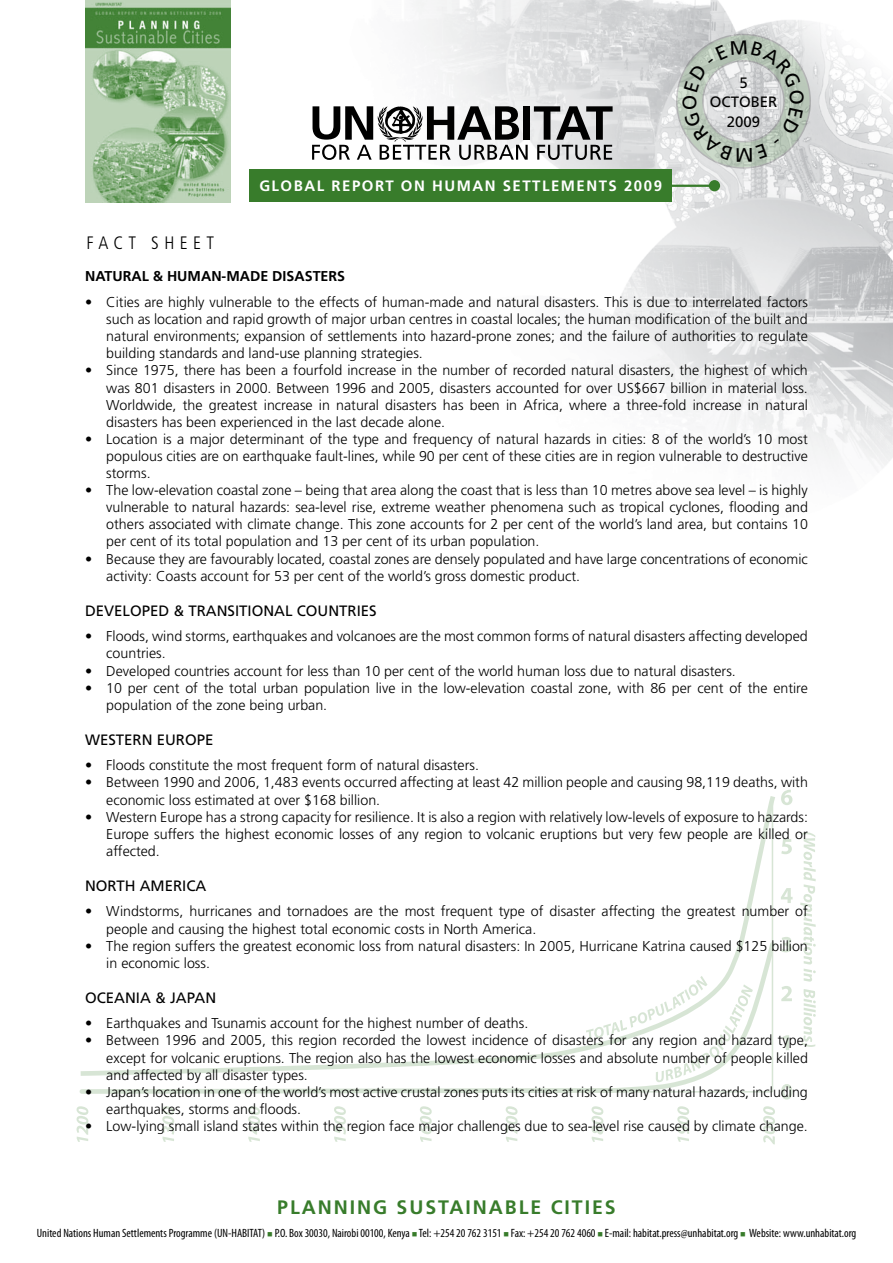
<style>
.page{position:relative;width:893px;height:1263px;background:#fff}
.page>*{position:absolute;margin:0;border:0;box-sizing:border-box;transform-origin:0 0}
.t1{font:700 19.5px "Frutiger";letter-spacing:.1em;color:#387c2b}
.t2{font:300 condensed 18px "Frutiger";letter-spacing:.3em;color:#000}
.t3{font:15px/19.5px "Frutiger";color:#000;text-align:center}
.t4{font:700 15px "Frutiger";letter-spacing:.1em;color:#fff}
.t5{font:300 14.25px/17.1px "Frutiger";color:#000}
.t6{font:700 14.25px "Frutiger";color:#000}
.t7{font:condensed 12px "Myriad Pro";color:#000}
.s1{color:#387c2b}
</style>
<div class="page">
<img style="left:177px;top:0;width:716px;height:468px">
<div style="left:709px;top:180px;width:11px;height:11px;background:#387c2b;border-radius:50%"></div>
<hr style="left:654px;top:185px;width:55px;height:2px;background:#387c2b">
<svg style="left:77px;top:1106px;width:11px;height:36px"></svg>
<svg style="left:800px;top:832px;width:16px;height:149px"></svg>
<svg style="left:802px;top:989px;width:14px;height:58px"></svg>
<svg style="left:677px;top:1106px;width:12px;height:36px"></svg>
<svg style="left:591px;top:1106px;width:12px;height:36px"></svg>
<svg style="left:506px;top:1106px;width:12px;height:36px"></svg>
<svg style="left:420px;top:1106px;width:12px;height:36px"></svg>
<svg style="left:334px;top:1106px;width:12px;height:36px"></svg>
<svg style="left:248px;top:1106px;width:12px;height:36px"></svg>
<svg style="left:162px;top:1106px;width:12px;height:36px"></svg>
<svg style="left:781px;top:1084px;width:11px;height:15px"></svg>
<svg style="left:782px;top:1035px;width:7px;height:15px"></svg>
<svg style="left:781px;top:986px;width:11px;height:15px"></svg>
<svg style="left:781px;top:937px;width:11px;height:15px"></svg>
<svg style="left:781px;top:888px;width:12px;height:15px"></svg>
<svg style="left:781px;top:839px;width:11px;height:15px"></svg>
<svg style="left:781px;top:790px;width:11px;height:15px"></svg>
<svg style="left:763px;top:1106px;width:12px;height:38px"></svg>
<svg style="left:739px;top:796px;width:36px;height:143px"></svg>
<svg style="left:79px;top:939px;width:696px;height:155px"></svg>
<div style="left:523px;top:106px;width:7px;height:34px;background:#000"></div>
<svg style="left:312px;top:106px;width:216px;height:54px"></svg>
<svg style="left:534px;top:106px;width:79px;height:54px;background:#909191"></svg>
<img style="left:85px;top:0;width:146px;height:202px">
<div style="left:249px;top:169px;width:423px;height:33px;background:#387c2b"></div>
<svg style="left:675px;top:33px;width:137px;height:136px;background:#c8cfc9"></svg>
<p class="t2" style="left:86px;top:233px;width:129px">FACT SHEET</p>
<p class="t4" style="left:259px;top:177px;width:404px">GLOBAL REPORT ON HUMAN SETTLEMENTS 2009</p>
<p class="t3" style="left:710px;top:73px;width:69px">5<br>OCTOBER<br>2009</p>
<p class="t6" style="left:85px;top:268px;width:252px">NATURAL &amp; HUMAN-MADE DISASTERS</p>
<p class="t5" style="left:106px;top:294px;width:703px">Cities are highly vulnerable to the effects of human-made and natural disasters. This is due to interrelated factors such as location and rapid growth of major urban centres in coastal locales; the human modification of the built and natural environments; expansion of settlements into hazard-prone zones; and the failure of authorities to regulate building standards and land-use planning strategies.<br>Since 1975, there has been a fourfold increase in the number of recorded natural disasters, the highest of which was 801 disasters in 2000. Between 1996 and 2005, disasters accounted for over US$667 billion in material loss.<br>Worldwide, the greatest increase in natural disasters has been in Africa, where a three-fold increase in natural disasters has been experienced in the last decade alone.<br>Location is a major determinant of the type and frequency of natural hazards in cities: 8 of the world’s 10 most populous cities are on earthquake fault-lines, while 90 per cent of these cities are in region vulnerable to destructive storms.<br>The low-elevation coastal zone – being that area along the coast that is less than 10 metres above sea level – is highly vulnerable to natural hazards: sea-level rise, extreme weather phenomena such as tropical cyclones, flooding and others associated with climate change. This zone accounts for 2 per cent of the world’s land area, but contains 10 per cent of its total population and 13 per cent of its urban population.<br>Because they are favourably located, coastal zones are densely populated and have large concentrations of economic activity: Coasts account for 53 per cent of the world’s gross domestic product.</p>
<p class="t3" style="left:85px;top:601px;width:293px">DEVE LOPED &amp; TRANSITIONAL COUNTRIES</p>
<p class="t5" style="left:106px;top:628px;width:703px">Floods, wind storms, earthquakes and volcanoes are the most common forms of natural disasters affecting developed countries.<br>Developed countries account for less than 10 per cent of the world human loss due to natural disasters.<br>10 per cent of the total urban population live in the low-elevation coastal zone, with 86 per cent of the entire population of the zone being urban.</p>
<p class="t3" style="left:85px;top:730px;width:127px">WESTERN EUROPE</p>
<p class="t5" style="left:106px;top:757px;width:703px">Floods constitute the most frequent form of natural disasters.<br>Between 1990 and 2006, 1,483 events occurred affecting at least 42 million people and causing 98,119 deaths, with economic loss estimated at over $168 billion.<br>Western Europe has a strong capacity for resilience. It is also a region with relatively low-levels of exposure to hazards:<br>Europe suffers the highest economic losses of any region to volcanic eruptions but very few people are killed or affected.</p>
<p class="t3" style="left:85px;top:876px;width:11px">NORT</p>
<p class="t3" style="left:125px;top:876px;width:37px">H AMER</p>
<p class="t3" style="left:182px;top:876px;width:15px">ICA</p>
<p class="t5" style="left:106px;top:903px;width:703px">Windstorms, hurricanes and tornadoes are the most frequent type of disaster affecting the greatest number of people and causing the highest total economic costs in North America.<br>The region suffers the greatest economic loss from natural disasters: In 2005, Hurricane Katrina caused $125 billion in economic loss.</p>
<p class="t3" style="left:85px;top:988px;width:22px">OCEA</p>
<p class="t3" style="left:125px;top:988px;width:93px">NIA &amp; JAPAN</p>
<p class="t5" style="left:106px;top:1015px;width:703px">Earthquakes and Tsunamis account for the highest number of deaths.<br>Between 1996 and 2005, this region recorded the lowest incidence of disasters for any region and hazard type, except for volcanic eruptions. The region also has the lowest economic losses and absolute number of people killed and affected by all disaster types.<br>Japan’s location in one of the world’s most active crustal zones puts its cities at risk of many natural hazards, including earthquakes, storms and floods.<br>Low-lying small island states within the region face major challenges due to sea-level rise caused by climate change.</p>
<p class="t5" style="left:85px;top:294px;width:9px">•</p>
<p class="t5" style="left:85px;top:362px;width:9px">•</p>
<p class="t5" style="left:85px;top:431px;width:9px">•</p>
<p class="t5" style="left:85px;top:482px;width:9px">•</p>
<p class="t5" style="left:85px;top:550px;width:9px">•</p>
<p class="t5" style="left:85px;top:628px;width:9px">•</p>
<p class="t5" style="left:85px;top:662px;width:9px">• •</p>
<p class="t5" style="left:85px;top:757px;width:9px">• •</p>
<p class="t5" style="left:85px;top:808px;width:9px">•</p>
<p class="t5" style="left:85px;top:903px;width:9px">•</p>
<p class="t5" style="left:85px;top:937px;width:9px">•</p>
<p class="t5" style="left:85px;top:1015px;width:9px">• •</p>
<p class="t5" style="left:85px;top:1083px;width:9px">•</p>
<p class="t5" style="left:85px;top:1118px;width:9px">•</p>
<h1 class="t1" style="left:277px;top:1196px;width:338px">PLANNING SUSTAINABLE CITIES</h1>
<p class="t7" style="left:37px;top:1226px;width:821px">United Nations Human Settlements Programme (UN-HABITAT) <span class="s1">■</span> P.O. Box 30030, Nairobi 00100, Kenya <span class="s1">■</span> Tel: +254 20 762 3151 <span class="s1">■</span> Fax: +254 20 762 4060 <span class="s1">■</span> E-mail: habitat.press@unhabitat.org <span class="s1">■</span> Website: www.unhabitat.org</p>
</div>
